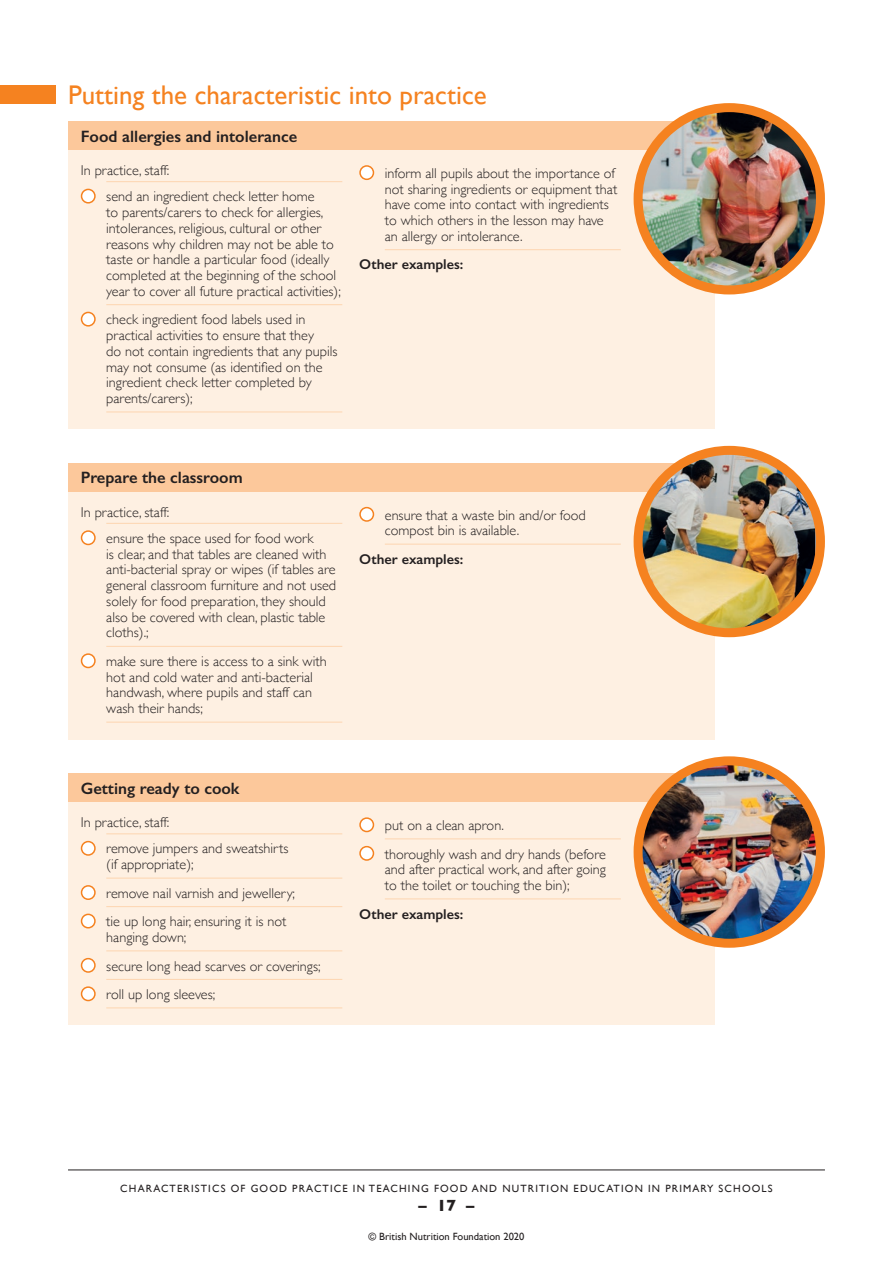
<style>
.page{position:relative;width:893px;height:1263px;background:#fff}
.page>*{position:absolute;margin:0;border:0;box-sizing:border-box;transform-origin:0 0}
.t1{font:27px "Gill Sans";color:#f58220}
.t2{font:600 16.5px "Gill Sans";color:#231f20}
.t3{font:700 16.5px "Gill Sans";color:#231f20}
.t4{font:300 14.25px/15.8px "Gill Sans";color:#231f20}
.t5{font:600 14.25px "Gill Sans";color:#231f20}
.t6{font:10.5px "Gill Sans";letter-spacing:.11em;color:#231f20}
.t7{font:10.5px "Gill Sans";color:#231f20}
</style>
<div class="page">
<div style="left:68px;top:492px;width:646px;height:247px;background:#fef0e2"></div>
<hr style="left:106px;top:523px;width:236px;height:1px;background:#fdd5b0">
<hr style="left:106px;top:646px;width:236px;height:1px;background:#fdd5b0">
<hr style="left:106px;top:722px;width:236px;height:1px;background:#fdd5b0">
<div style="left:82px;top:531px;width:13px;height:13px;background:#fff;border-radius:50%"></div>
<div style="left:81px;top:530px;width:15px;height:15px;border:2px solid #f58220;border-radius:50%"></div>
<div style="left:82px;top:654px;width:13px;height:13px;background:#fff;border-radius:50%"></div>
<div style="left:81px;top:653px;width:15px;height:15px;border:2px solid #f58220;border-radius:50%"></div>
<hr style="left:385px;top:544px;width:236px;height:1px;background:#fdd5b0">
<div style="left:360px;top:508px;width:13px;height:13px;background:#fff;border-radius:50%"></div>
<div style="left:359px;top:507px;width:15px;height:15px;border:2px solid #f58220;border-radius:50%"></div>
<div style="left:68px;top:463px;width:646px;height:29px;background:#fcc89b"></div>
<hr style="left:68px;top:1169px;width:757px;height:1px;background:#231f20">
<div style="left:68px;top:802px;width:646px;height:223px;background:#fef0e2"></div>
<hr style="left:106px;top:833px;width:236px;height:1px;background:#fdd5b0">
<hr style="left:106px;top:878px;width:236px;height:1px;background:#fdd5b0">
<hr style="left:106px;top:906px;width:236px;height:1px;background:#fdd5b0">
<hr style="left:106px;top:950px;width:236px;height:1px;background:#fdd5b0">
<hr style="left:106px;top:979px;width:236px;height:1px;background:#fdd5b0">
<hr style="left:106px;top:1007px;width:236px;height:1px;background:#fdd5b0">
<div style="left:82px;top:841px;width:13px;height:14px;background:#fff;border-radius:50%"></div>
<div style="left:81px;top:841px;width:15px;height:15px;border:2px solid #f58220;border-radius:50%"></div>
<div style="left:82px;top:886px;width:13px;height:13px;background:#fff;border-radius:50%"></div>
<div style="left:81px;top:885px;width:15px;height:15px;border:2px solid #f58220;border-radius:50%"></div>
<div style="left:82px;top:914px;width:13px;height:14px;background:#fff;border-radius:50%"></div>
<div style="left:81px;top:914px;width:15px;height:14px;border:2px solid #f58220;border-radius:50%"></div>
<div style="left:82px;top:959px;width:13px;height:13px;background:#fff;border-radius:50%"></div>
<div style="left:81px;top:958px;width:15px;height:15px;border:2px solid #f58220;border-radius:50%"></div>
<div style="left:82px;top:987px;width:13px;height:13px;background:#fff;border-radius:50%"></div>
<div style="left:81px;top:986px;width:15px;height:15px;border:2px solid #f58220;border-radius:50%"></div>
<hr style="left:385px;top:838px;width:236px;height:1px;background:#fdd5b0">
<hr style="left:385px;top:898px;width:236px;height:1px;background:#fdd5b0">
<div style="left:360px;top:818px;width:13px;height:13px;background:#fff;border-radius:50%"></div>
<div style="left:359px;top:817px;width:15px;height:15px;border:2px solid #f58220;border-radius:50%"></div>
<div style="left:360px;top:847px;width:13px;height:13px;background:#fff;border-radius:50%"></div>
<div style="left:359px;top:846px;width:15px;height:15px;border:2px solid #f58220;border-radius:50%"></div>
<div style="left:68px;top:773px;width:646px;height:29px;background:#fcc89b"></div>
<img style="left:638px;top:761px;width:182px;height:182px;border-radius:91px">
<div style="left:634px;top:756px;width:191px;height:192px;border:9px solid #f58220;border-radius:50%"></div>
<img style="left:638px;top:453px;width:177px;height:177px">
<div style="left:634px;top:446px;width:191px;height:191px;border:9px solid #f58220;border-radius:50%"></div>
<div style="left:68px;top:150px;width:646px;height:279px;background:#fef0e2"></div>
<hr style="left:106px;top:181px;width:236px;height:1px;background:#fdd5b0">
<hr style="left:106px;top:304px;width:236px;height:1px;background:#fdd5b0">
<hr style="left:106px;top:412px;width:236px;height:1px;background:#fdd5b0">
<div style="left:82px;top:189px;width:13px;height:14px;background:#fff;border-radius:50%"></div>
<div style="left:81px;top:189px;width:15px;height:15px;border:2px solid #f58220;border-radius:50%"></div>
<div style="left:82px;top:312px;width:13px;height:14px;background:#fff;border-radius:50%"></div>
<div style="left:81px;top:312px;width:15px;height:15px;border:2px solid #f58220;border-radius:50%"></div>
<hr style="left:385px;top:249px;width:236px;height:1px;background:#fdd5b0">
<div style="left:360px;top:166px;width:13px;height:13px;background:#fff;border-radius:50%"></div>
<div style="left:359px;top:165px;width:15px;height:15px;border:2px solid #f58220;border-radius:50%"></div>
<div style="left:68px;top:121px;width:661px;height:29px;background:#fcc89b"></div>
<img style="left:638px;top:108px;width:182px;height:182px;border-radius:91px">
<div style="left:634px;top:103px;width:191px;height:191px;border:9px solid #f58220;border-radius:50%"></div>
<div style="left:0;top:85px;width:55px;height:18px;background:#f58220"></div>
<h1 class="t1" style="left:68px;top:79px;width:420px">Putting the characteristic into practice</h1>
<p class="t2" style="left:81px;top:126px;width:218px">Food allergies and intolerance</p>
<p class="t4" style="left:106px;top:157px;width:210px;line-height:26.2px;text-indent:-26px">In practice, staff:<br>send an ingredient check letter home</p>
<p class="t4" style="left:106px;top:204px;width:236px">to parents/carers to check for allergies, intolerances, religious, cultural or other reasons why children may not be able to taste or handle a particular food (ideally completed at the beginning of the school year to cover all future practical activities);</p>
<p class="t4" style="left:106px;top:311px;width:233px">check ingredient food labels used in practical activities to ensure that they<br>do not contain ingredients that any pupils may not consume (as identified on the ingredient check letter completed by parents/carers);</p>
<p class="t4" style="left:385px;top:165px;width:234px">inform all pupils about the importance of not sharing ingredients or equipment that have come into contact with ingredients to which others in the lesson may have an allergy or intolerance.</p>
<p class="t5" style="left:359px;top:256px;width:106px">Other examples:</p>
<p class="t2" style="left:81px;top:468px;width:163px">Prepare the classroom</p>
<p class="t4" style="left:106px;top:498px;width:209px;line-height:26.2px;text-indent:-26px">In practice, staff:<br>ensure the space used for food work</p>
<p class="t4" style="left:106px;top:545px;width:231px">is clear, and that tables are cleaned with anti-bacterial spray or wipes (if tables are general classroom furniture and not used solely for food preparation, they should also be covered with clean, plastic table cloths).;</p>
<p class="t4" style="left:106px;top:653px;width:222px">make sure there is access to a sink with hot and cold water and anti-bacterial handwash, where pupils and staff can wash their hands;</p>
<p class="t4" style="left:385px;top:506px;width:202px">ensure that a waste bin and/or food compost bin is available.</p>
<p class="t5" style="left:359px;top:550px;width:106px">Other examples:</p>
<p class="t2" style="left:81px;top:778px;width:160px">Getting ready to cook</p>
<p class="t4" style="left:106px;top:809px;width:184px;line-height:26.2px;text-indent:-26px">In practice, staff:<br>remove jumpers and sweatshirts</p>
<p class="t4" style="left:106px;top:850px;width:190px;line-height:28.5px">(if appropriate);<br>remove nail varnish and jewellery; tie up long hair, ensuring it is not</p>
<p class="t4" style="left:106px;top:922px;width:216px;line-height:28.5px">hanging down;<br>secure long head scarves or coverings; roll up long sleeves;</p>
<p class="t4" style="left:385px;top:810px;width:223px;line-height:28.5px">put on a clean apron.<br>thoroughly wash and dry hands (before</p>
<p class="t4" style="left:385px;top:861px;width:223px">and after practical work, and after going to the toilet or touching the bin);</p>
<p class="t5" style="left:359px;top:905px;width:106px">Other examples:</p>
<p class="t6" style="left:120px;top:1182px;width:654px">CHARACTERISTICS OF GOOD PRACTICE IN TEACHING FOOD AND NUTRITION EDUCATION IN PRIMARY SCHOOLS</p>
<p class="t3" style="left:419px;top:1192px;width:57px">– 17 –</p>
<p class="t7" style="left:369px;top:1231px;width:157px">© British Nutrition Foundation 2020</p>
</div>
